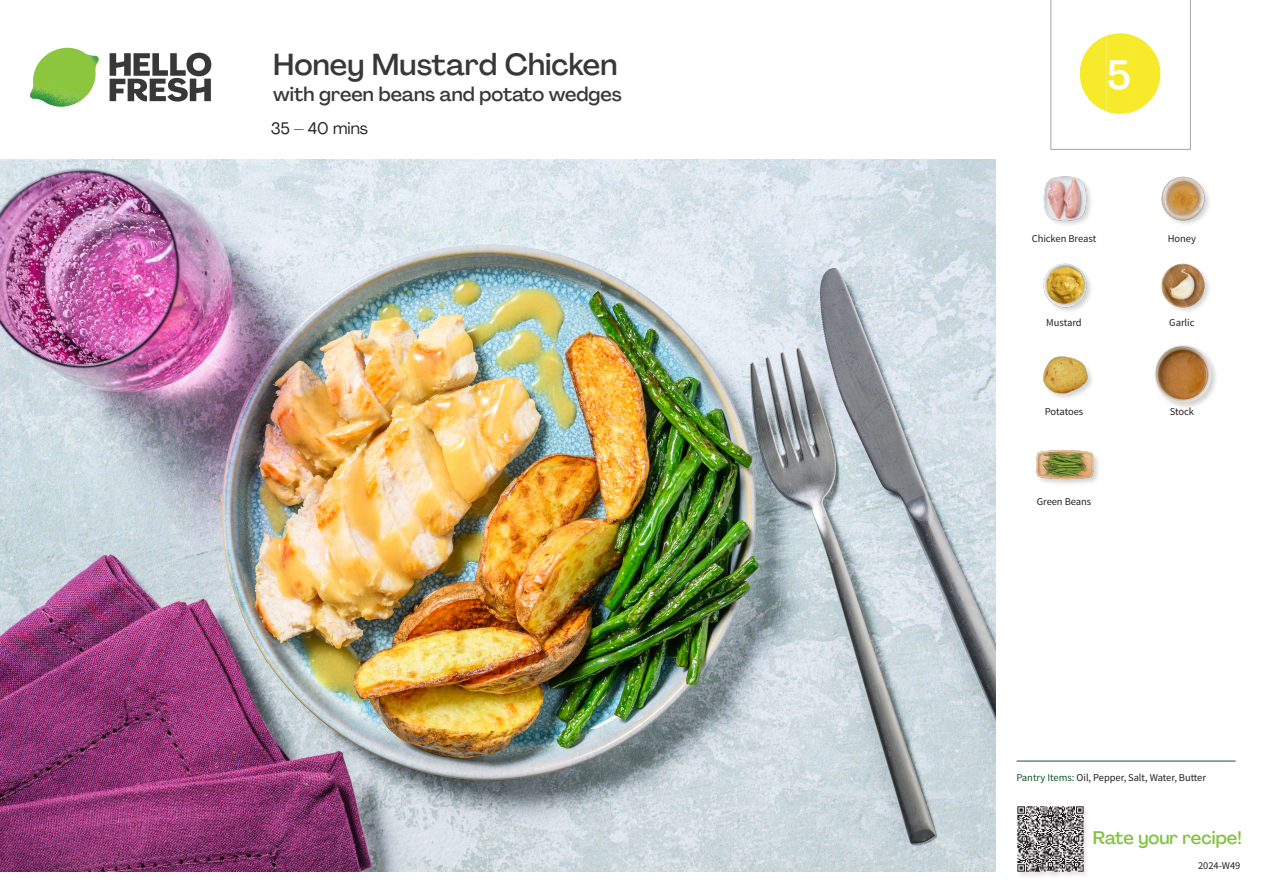
<style>
.page{position:relative;width:1263px;height:893px;background:#fff}
.page>*{position:absolute;margin:0;border:0;box-sizing:border-box;transform-origin:0 0}
._24_Recipe_Nr_Bag{font:500 40.5px "Agrandir";color:#fff}
._15_Titel_UK{font:500 30px "Agrandir";color:#383839}
._15_Titel_UK-2{font:500 19.5px "Agrandir";color:#383839}
.t1{font:500 18px "Agrandir";color:#81c340}
._02_Box_Type{font:16.5px "Agrandir";color:#231f20}
._18_FRONT_ingredients_UK{font:10.5px "Source Sans Pro";letter-spacing:-.005em;color:#231f20}
.t2{font:10.5px "Source Sans Variable";letter-spacing:-.005em;color:#231f20}
.s1{font-family:"Source Sans Pro";color:#0e572c}
</style>
<div class="page">
<svg style="left:110px;top:53px;width:101px;height:49px"></svg>
<img style="left:30px;top:48px;width:69px;height:59px">
<img style="left:0;top:159px;width:995px;height:713px">
<hr style="left:1016px;top:761px;width:219px;height:1px;background:#0e572c">
<div style="left:1016px;top:805px;width:74px;height:74px;background:#f8f8f8"></div>
<img style="left:1017px;top:806px;width:69px;height:69px">
<img style="left:1161px;top:176px;width:48px;height:48px">
<img style="left:1043px;top:176px;width:48px;height:49px">
<img style="left:1161px;top:263px;width:48px;height:48px">
<img style="left:1043px;top:263px;width:48px;height:48px">
<div style="left:1154px;top:344px;width:65px;height:66px;background:#231f20;opacity:.2"></div>
<img style="left:1154px;top:345px;width:58px;height:58px">
<img style="left:1043px;top:356px;width:49px;height:42px">
<div style="left:1035px;top:449px;width:66px;height:37px;background:#231f20;opacity:.2"></div>
<img style="left:1036px;top:449px;width:58px;height:37px">
<svg style="left:1050px;top:0;width:141px;height:150px"></svg>
<p class="_15_Titel_UK" style="left:273px;top:46px;width:345px">Honey Mustard Chicken</p>
<p class="_15_Titel_UK-2" style="left:273px;top:82px;width:350px">with green beans and potato wedges</p>
<p class="_02_Box_Type" style="left:271px;top:118px;width:99px">35 – 40 mins</p>
<p class="_24_Recipe_Nr_Bag" style="left:1107px;top:50px;width:26px">5</p>
<p class="_18_FRONT_ingredients_UK" style="left:1032px;top:232px;width:66px">Chicken Breast</p>
<p class="_18_FRONT_ingredients_UK" style="left:1168px;top:232px;width:30px">Honey</p>
<p class="_18_FRONT_ingredients_UK" style="left:1046px;top:316px;width:37px">Mustard</p>
<p class="_18_FRONT_ingredients_UK" style="left:1169px;top:316px;width:27px">Garlic</p>
<p class="_18_FRONT_ingredients_UK" style="left:1045px;top:405px;width:40px">Potatoes</p>
<p class="_18_FRONT_ingredients_UK" style="left:1170px;top:405px;width:26px">Stock</p>
<p class="_18_FRONT_ingredients_UK" style="left:1037px;top:495px;width:56px">Green Beans</p>
<p class="t2" style="left:1016px;top:771px;width:191px"><span class="s1">Pantry Items:</span> Oil, Pepper, Salt, Water, Butter</p>
<h3 class="t1" style="left:1093px;top:827px;width:150px">Rate your recipe!</h3>
<p class="t2" style="left:1198px;top:859px;width:44px">2024-W49</p>
</div>
